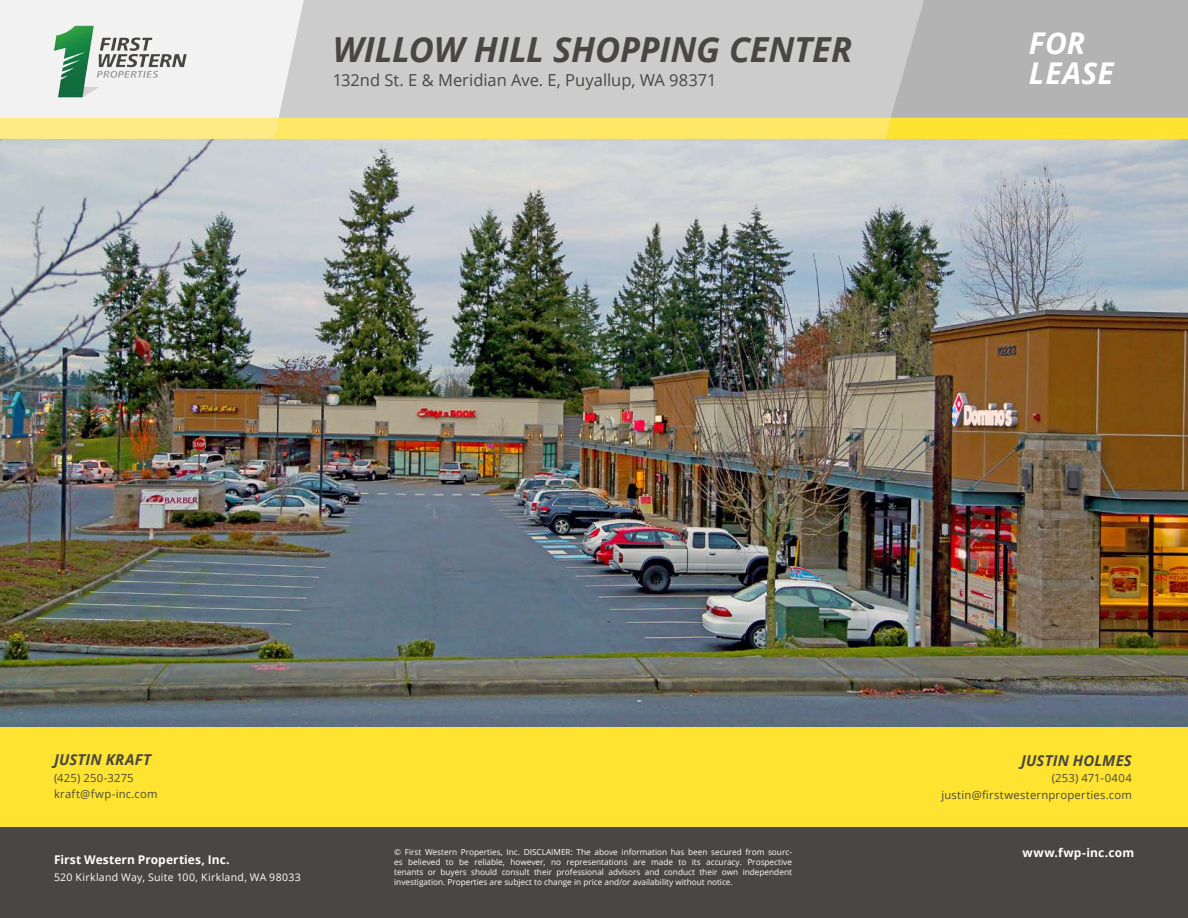
<style>
.page{position:relative;width:1188px;height:918px;background:#fff}
.page>*{position:absolute;margin:0;border:0;box-sizing:border-box;transform-origin:0 0}
.t1{font:italic 700 34.5px "Open Sans";letter-spacing:-.005em;color:#494743}
.t2{font:italic 700 30px/30px "Open Sans";letter-spacing:.01em;color:#fff}
.t3{font:16.5px "Open Sans";color:#494743}
.Agent_Name{font:italic 700 15px "Open Sans";letter-spacing:.01em;color:#494743}
.t4{font:700 12px "Open Sans";letter-spacing:.01em;color:#fff}
.Agent_Phone_Email{font:11.25px "Open Sans";letter-spacing:.02em;color:#494743}
.t5{font:10.5px "Open Sans";letter-spacing:.03em;color:#fff}
.t6{font:8.25px/9.9px "Open Sans";color:#fff;text-align:justify}
</style>
<div class="page">
<img style="left:0;top:139px;width:1188px;height:588px">
<div style="left:0;top:826px;width:1188px;height:92px;background:#494743"></div>
<svg style="left:0;top:0;width:1188px;height:139px"></svg>
<div style="left:0;top:727px;width:1188px;height:100px;background:#fee430"></div>
<h1 class="t1" style="left:333px;top:25px;width:521px">WILLOW HILL SHOPPING CENTER</h1>
<h3 class="t3" style="left:333px;top:68px;width:385px">132nd St. E &amp; Meridian Ave. E, Puyallup, WA 98371</h3>
<h2 class="t2" style="left:1029px;top:28px;width:86px">FOR<br>LEASE</h2>
<p class="Agent_Name" style="left:54px;top:749px;width:99px">JUSTIN KRAFT</p>
<p class="Agent_Phone_Email" style="left:54px;top:770px;width:81px">(425) 250-3275</p>
<p class="Agent_Phone_Email" style="left:54px;top:787px;width:105px">kraft@fwp-inc.com</p>
<h3 class="t4" style="left:54px;top:851px;width:177px">First Western Properties, Inc.</h3>
<p class="t5" style="left:54px;top:870px;width:248px">520 Kirkland Way, Suite 100, Kirkland, WA 98033</p>
<p class="t6" style="left:394px;top:847px;width:399px">© First Western Properties, Inc. DISCLAIMER: The above information has been secured from sourc&shy;es believed to be reliable, however, no representations are made to its accuracy. Prospective tenants or buyers should consult their professional advisors and conduct their own independent investigation. Properties are subject to change in price and/or availability without notice.</p>
<p class="Agent_Name" style="left:1021px;top:750px;width:112px">JUSTIN HOLMES</p>
<p class="Agent_Phone_Email" style="left:1052px;top:770px;width:82px">(253) 471-0404</p>
<p class="Agent_Phone_Email" style="left:941px;top:787px;width:192px">justin@firstwesternproperties.com</p>
<h3 class="t4" style="left:1023px;top:844px;width:113px">www.fwp-inc.com</h3>
</div>
